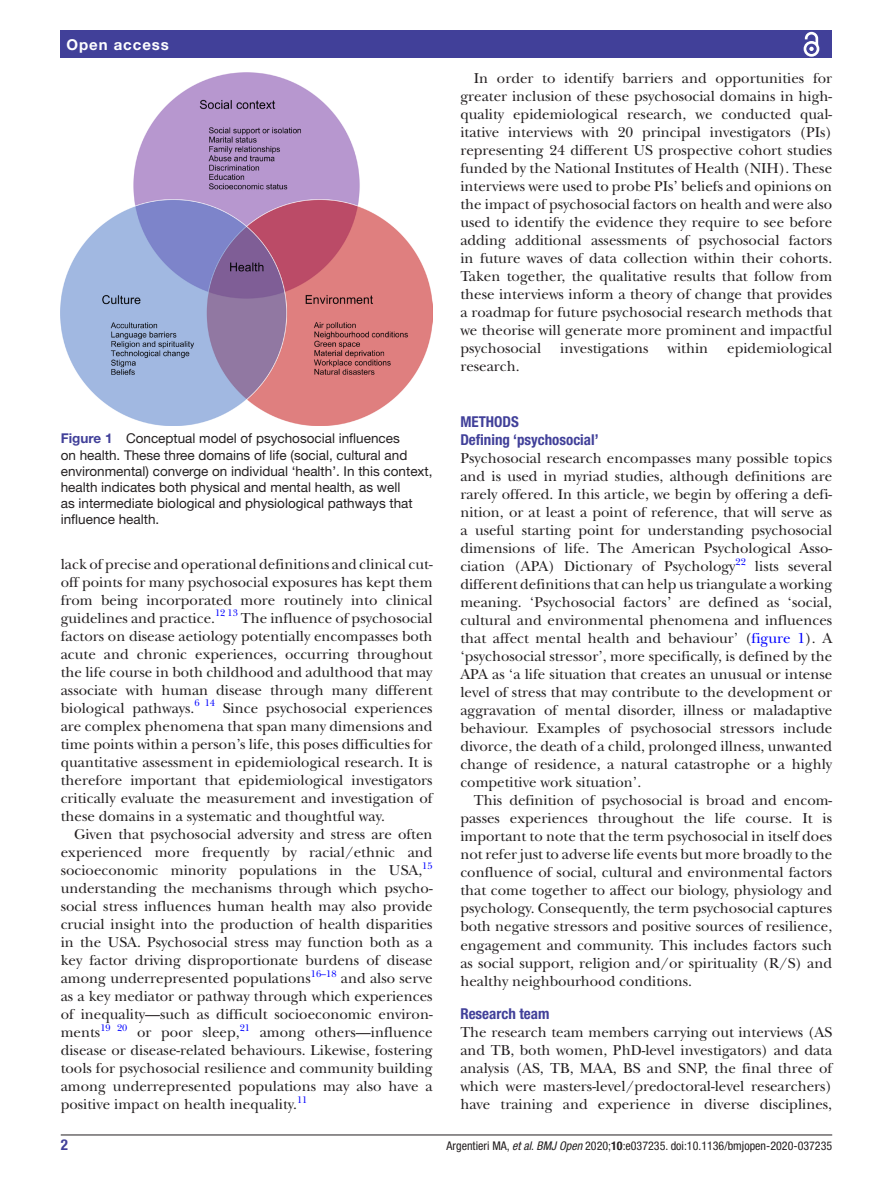
<style>
.page{position:relative;width:893px;height:1191px;background:#fff}
.page>*{position:absolute;margin:0;border:0;box-sizing:border-box;transform-origin:0 0}
.t1{font:15px/18px "New Baskerville";color:#231f20;text-align:justify}
.t2{font:700 condensed 15px/18px "Helvetica Neue LT Std";color:#414099}
.t3{font:700 15px "Helvetica Neue LT Std";letter-spacing:.065em;color:#fff}
.t4{font:13.5px/16.2px "Helvetica Neue LT Std";color:#231f20}
.t5{font:condensed 12px "Helvetica Neue LT Std";color:#231f20}
.t6{font:9.9px "New Baskerville";color:#00f}
.s1{font-weight:700;color:#414099}
.s2{color:#00f}
.s3{font-style:italic}
.s4{font-weight:700}
</style>
<div class="page">
<hr style="left:61px;top:1134px;width:771px;height:1px;background:#231f20">
<div style="left:61px;top:31px;width:771px;height:27px;background:#414099"></div>
<svg style="left:803px;top:31px;width:17px;height:26px"></svg>
<img style="left:61px;top:73px;width:372px;height:353px">
<p class="t3" style="left:66px;top:35px;width:104px">Open access</p>
<p class="t4" style="left:61px;top:430px;width:373px"><span class="s1">Figure 1</span> Conceptual model of psychosocial influences<br>on health. These three domains of life (social, cultural and environmental) converge on individual ‘health’. In this context, health indicates both physical and mental health, as well<br>as intermediate biological and physiological pathways that influence health.</p>
<p class="t1" style="left:61px;top:555px;width:373px">lack of precise and operational definitions and clinical cut&shy;off points for many psychosocial exposures has kept them from being incorporated more routinely into clinical guidelines and practice.</p>
<p class="t6" style="left:215px;top:607px;width:24px">12 13</p>
<p class="t1" style="left:61px;top:609px;width:373px;text-indent:180px">The influence of psychosocial factors on disease aetiology potentially encompasses both acute and chronic experiences, occurring throughout the life course in both childhood and adulthood that may associate with human disease through many different biological pathways.</p>
<p class="t6" style="left:194px;top:697px;width:22px">6 14</p>
<p class="t1" style="left:61px;top:699px;width:373px;text-indent:162px">Since psychosocial experiences are complex phenomena that span many dimensions and time points within a person’s life, this poses difficulties for quantitative assessment in epidemiological research. It is therefore important that epidemiological investigators critically evaluate the measurement and investigation of these domains in a systematic and thoughtful way.</p>
<p class="t1" style="left:61px;top:825px;width:373px;text-indent:14px">Given that psychosocial adversity and stress are often experienced more frequently by racial/ethnic and socioeconomic minority populations in the USA,<sup>15 </sup>understanding the mechanisms through which psycho&shy;social stress influences human health may also provide crucial insight into the production of health disparities in the USA. Psychosocial stress may function both as a key factor driving disproportionate burdens of disease among underrepresented populations</p>
<p class="t6" style="left:311px;top:967px;width:27px">16–18</p>
<p class="t1" style="left:61px;top:969px;width:373px;text-indent:280px">and also serve as a key mediator or pathway through which experiences of inequality—such as difficult socioeconomic environ&shy;ments</p>
<p class="t6" style="left:100px;top:1021px;width:29px">19 20</p>
<p class="t1" style="left:137px;top:1023px;width:104px">or poor sleep,</p>
<p class="t6" style="left:240px;top:1021px;width:12px">21</p>
<p class="t1" style="left:61px;top:1023px;width:373px;text-indent:199px">among others—influence disease or disease-related behaviours. Likewise, fostering tools for psychosocial resilience and community building among underrepresented populations may also have a positive impact on health inequality.<sup>11</sup></p>
<p class="t1" style="left:460px;top:69px;width:373px;text-indent:14px">In order to identify barriers and opportunities for greater inclusion of these psychosocial domains in high&shy;quality epidemiological research, we conducted qual&shy;itative interviews with 20 principal investigators (PIs) representing 24 different US prospective cohort studies funded by the National Institutes of Health (NIH). These interviews were used to probe PIs’ beliefs and opinions on the impact of psychosocial factors on health and were also used to identify the evidence they require to see before adding additional assessments of psychosocial factors in future waves of data collection within their cohorts.<br>Taken together, the qualitative results that follow from these interviews inform a theory of change that provides a roadmap for future psychosocial research methods that we theorise will generate more prominent and impactful psychosocial</p>
<p class="t1" style="left:560px;top:339px;width:90px">investigations</p>
<p class="t1" style="left:667px;top:339px;width:42px">within</p>
<p class="t1" style="left:727px;top:339px;width:107px">epidemiological</p>
<p class="t1" style="left:460px;top:357px;width:61px">research.</p>
<p class="t2" style="left:460px;top:413px;width:140px">METHODS<br>Defining ‘psychosocial’</p>
<p class="t1" style="left:460px;top:449px;width:373px">Psychosocial research encompasses many possible topics and is used in myriad studies, although definitions are rarely offered. In this article, we begin by offering a defi&shy;nition, or at least a point of reference, that will serve as a useful starting point for understanding psychosocial dimensions of life. The American Psychological Asso&shy;ciation (APA) Dictionary of Psychology<sup>22</sup></p>
<p class="t1" style="left:460px;top:557px;width:373px;text-indent:295px">lists several different definitions that can help us triangulate a working meaning. ‘Psychosocial factors’ are defined as ‘social, cultural and environmental phenomena and influences that affect mental health and behaviour’ (<span class="s2">figure 1</span>). A ‘psychosocial stressor’, more specifically, is defined by the APA as ‘a life situation that creates an unusual or intense level of stress that may contribute to the development or aggravation of mental disorder, illness or maladaptive behaviour. Examples of psychosocial stressors include divorce, the death of a child, prolonged illness, unwanted change of residence, a natural catastrophe or a highly competitive work situation’.</p>
<p class="t1" style="left:460px;top:791px;width:373px;text-indent:14px">This definition of psychosocial is broad and encom&shy;passes experiences throughout the life course. It is important to note that the term psychosocial in itself does not refer just to adverse life events but more broadly to the confluence of social, cultural and environmental factors that come together to affect our biology, physiology and psychology. Consequently, the term psychosocial captures both negative stressors and positive sources of resilience, engagement and community. This includes factors such as social support, religion and/or spirituality (R/S) and healthy neighbourhood conditions.</p>
<p class="t2" style="left:460px;top:1004px;width:91px">Research team</p>
<p class="t1" style="left:460px;top:1023px;width:373px">The research team members carrying out interviews (AS and TB, both women, PhD-level investigators) and data analysis (AS, TB, MAA, BS and SNP, the final three of which were masters-level/predoctoral-level researchers) have training and experience in diverse disciplines,</p>
<p class="t2" style="left:61px;top:1135px;width:9px">2</p>
<p class="t5" style="left:447px;top:1138px;width:387px">Argentieri MA, <span class="s3">et al</span>. <span class="s3">BMJ Open</span> 2020;<span class="s4">10</span>:e037235. doi:10.1136/bmjopen-2020-037235</p>
</div>
